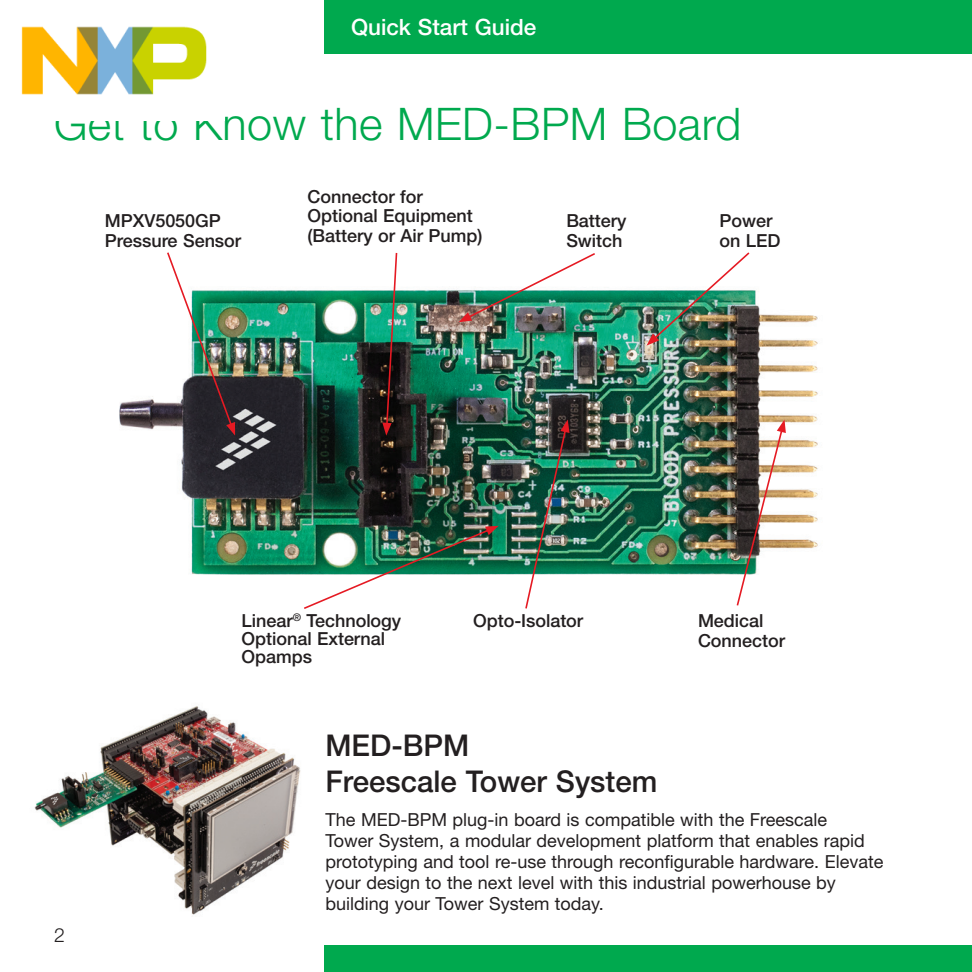
<style>
.page{position:relative;width:972px;height:972px;background:#fff}
.page>*{position:absolute;margin:0;border:0;box-sizing:border-box;transform-origin:0 0}
.t1{font:300 45px "Helvetica Neue LT Pro";letter-spacing:.01em;color:#00a94e}
.t2{font:500 30px/36px "Helvetica Neue LT Pro";color:#231f20}
.t3{font:500 22.5px "Helvetica Neue LT Pro";color:#fff}
.t4{font:300 19.5px "Helvetica Neue LT Pro";color:#231f20}
.t5{font:18px/21px "Helvetica Neue LT Pro";color:#231f20}
.t6{font:500 18px/19.5px "Helvetica Neue LT Pro";color:#231f20}
</style>
<div class="page">
<img style="left:34px;top:706px;width:267px;height:209px">
<div style="left:324px;top:0;width:648px;height:54px;background:#00a94e"></div>
<div style="left:324px;top:945px;width:648px;height:27px;background:#00a94e"></div>
<img style="left:119px;top:290px;width:699px;height:285px">
<img style="left:647px;top:252px;width:104px;height:94px">
<svg style="left:735px;top:419px;width:51px;height:187px"></svg>
<img style="left:459px;top:253px;width:138px;height:69px">
<img style="left:166px;top:252px;width:69px;height:184px">
<svg style="left:382px;top:252px;width:16px;height:184px"></svg>
<img style="left:524px;top:419px;width:46px;height:190px">
<img style="left:302px;top:526px;width:197px;height:83px">
<img style="left:21px;top:26px;width:186px;height:69px">
<p class="t3" style="left:351px;top:13px;width:187px">Quick Start Guide</p>
<h1 class="t1" style="left:54px;top:97px;width:689px">Get to Know the MED-BPM Board</h1>
<p class="t6" style="left:105px;top:211px;width:138px">MPXV5050GP<br>Pressure Sensor</p>
<p class="t6" style="left:308px;top:187px;width:176px">Connector for<br>Optional Equipment (Battery or Air Pump)</p>
<p class="t6" style="left:566px;top:211px;width:62px">Battery<br>Switch</p>
<p class="t6" style="left:720px;top:211px;width:63px">Power on LED</p>
<p class="t6" style="left:242px;top:611px;width:161px">Linear<sup>®</sup> Technology</p>
<p class="t6" style="left:473px;top:611px;width:112px">Opto-Isolator</p>
<p class="t6" style="left:242px;top:630px;width:145px;line-height:18px">Optional External<br>Opamps</p>
<p class="t6" style="left:698px;top:611px;width:89px">Medical<br>Connector</p>
<p class="t4" style="left:54px;top:923px;width:12px">2</p>
<h2 class="t2" style="left:326px;top:727px;width:333px">MED-BPM<br>Freescale Tower System</h2>
<p class="t5" style="left:326px;top:809px;width:559px">The MED-BPM plug-in board is compatible with the Freescale<br>Tower System, a modular development platform that enables rapid prototyping and tool re-use through reconfigurable hardware. Elevate your design to the next level with this industrial powerhouse by building your Tower System today.</p>
</div>
